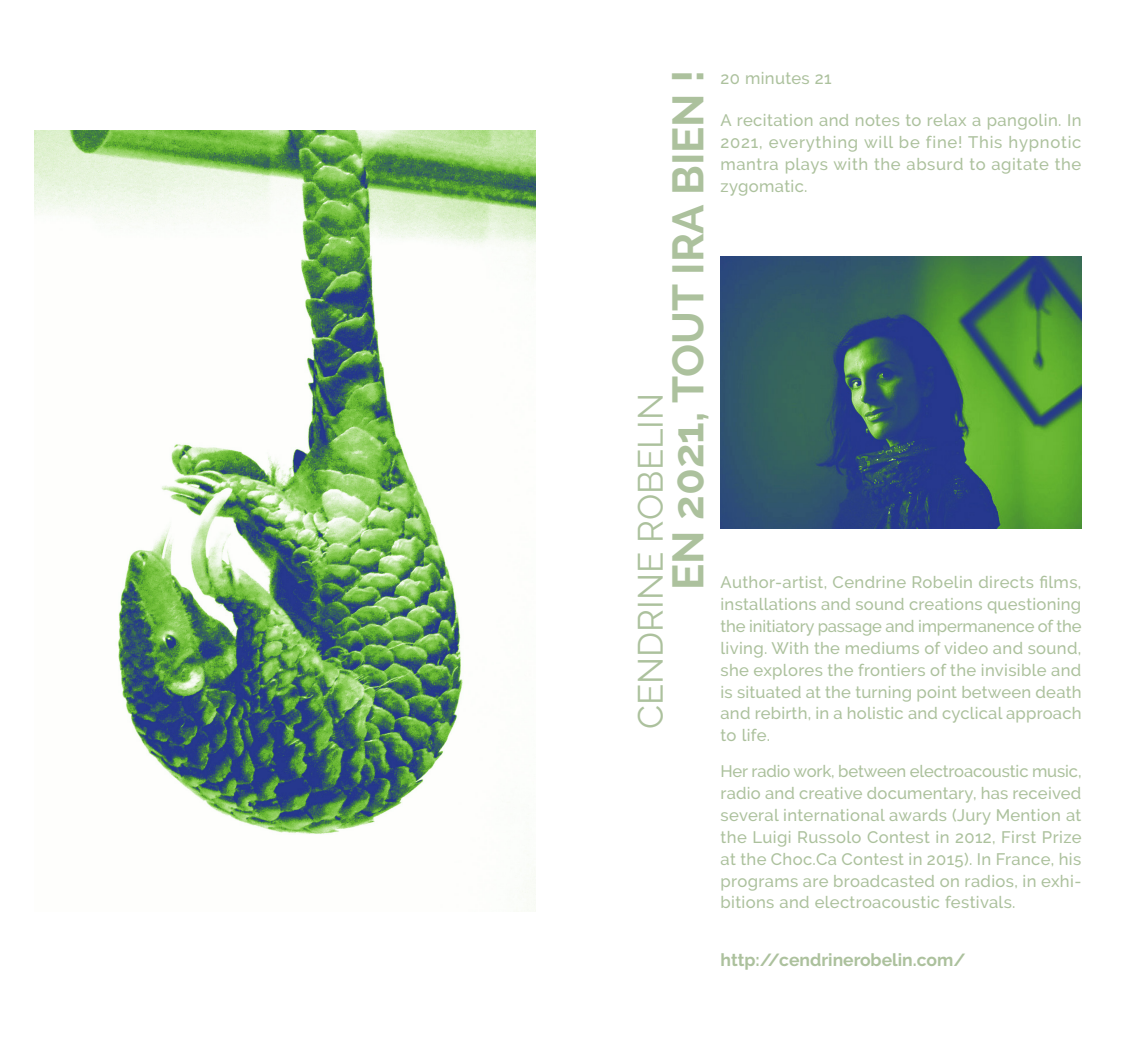
<style>
.page{position:relative;width:1141px;height:1042px;background:#fff}
.page>*{position:absolute;margin:0;border:0;box-sizing:border-box;transform-origin:0 0}
.t1{font:700 43.75px "Raleway";color:#acc19d}
.t2{font:35px "Raleway";color:#acc19d}
.t3{font:700 17.5px "Raleway";color:#acc19d}
.Labeur_jusitifer_pet{font:500 16.62px/21.9px "Raleway";letter-spacing:.02em;color:#acc19d;text-align:justify}
</style>
<div class="page">
<img style="left:721px;top:256px;width:360px;height:272px">
<img style="left:35px;top:131px;width:501px;height:780px">
<p class="t2" style="left:630px;top:729px;width:338px;rotate:-90deg">CENDRINE ROBELIN</p>
<p class="t1" style="left:663px;top:590px;width:522px;rotate:-90deg">EN 2021, TOUT IRA BIEN !</p>
<p class="Labeur_jusitifer_pet" style="left:721px;top:67px;width:113px">20 minutes 21</p>
<p class="Labeur_jusitifer_pet" style="left:721px;top:109px;width:363px">A recitation and notes to relax a pangolin. In 2021, everything will be fine! This hypnotic mantra plays with the absurd to agitate the zygomatic.</p>
<p class="Labeur_jusitifer_pet" style="left:721px;top:571px;width:363px">Author-artist, Cendrine Robelin directs films, installations and sound creations questioning the initiatory passage and impermanence of the living. With the mediums of video and sound, she explores the frontiers of the invisible and is situated at the turning point between death and rebirth, in a holistic and cyclical approach to life.</p>
<p class="Labeur_jusitifer_pet" style="left:721px;top:760px;width:363px">Her radio work, between electroacoustic music, radio and creative documentary, has received several international awards (Jury Mention at the Luigi Russolo Contest in 2012, First Prize at the Choc.Ca Contest in 2015). In France, his programs are broadcasted on radios, in exhi&shy;bitions and electroacoustic festivals.</p>
<p class="t3" style="left:721px;top:950px;width:247px">http://cendrinerobelin.com/</p>
</div>
